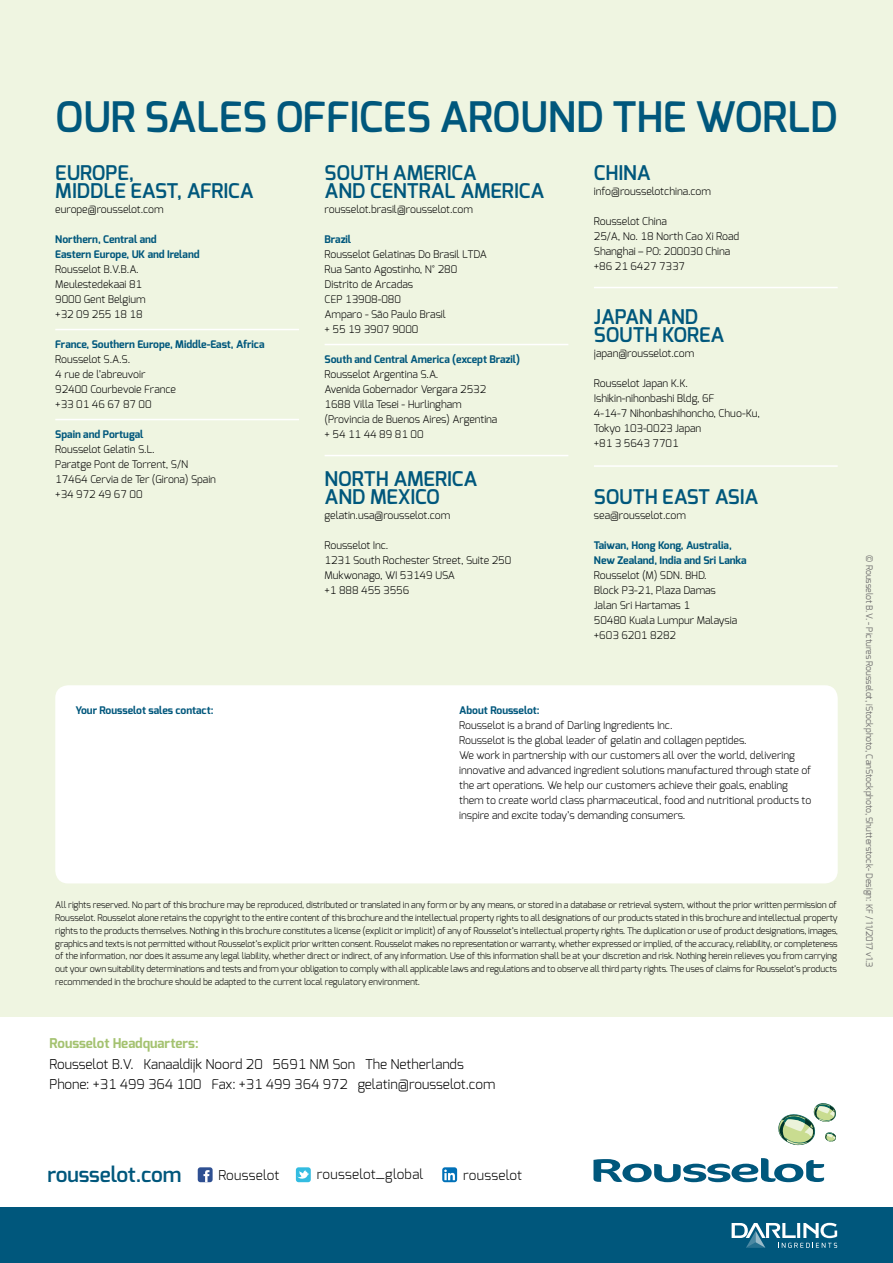
<style>
.page{position:relative;width:893px;height:1263px;background:#fff}
.page>*{position:absolute;margin:0;border:0;box-sizing:border-box;transform-origin:0 0}
.t1{font:600 42px "Exo";letter-spacing:-.005em;color:#00577c}
.t2{font:600 21px "Exo";letter-spacing:-.01em;color:#00577c}
.t3{font:600 20.25px/18px "Exo";letter-spacing:-.005em;color:#00577c}
.t4{font:300 13.5px/20.2px "Exo";letter-spacing:-.005em;color:#000}
.t5{font:700 13.5px "Exo";color:#a4c270}
.t6{font:300 13.5px "Exo";letter-spacing:.015em;color:#000}
.t7{font:300 10.5px/15px "Exo";letter-spacing:-.005em;color:#000}
.t8{font:700 10.5px/15px "Exo";letter-spacing:-.005em;color:#00577c}
.t9{font:300 9px/12.8px "Exo";letter-spacing:-.015em;color:#000;text-align:justify}
.t10{font:9px "Exo";color:#706f6f}
</style>
<div class="page">
<div style="left:0;top:1208px;width:893px;height:55px;background:#00577c"></div>
<svg style="left:732px;top:1223px;width:105px;height:25px"></svg>
<svg style="left:593px;top:1158px;width:231px;height:24px"></svg>
<svg style="left:778px;top:1103px;width:58px;height:43px"></svg>
<div style="left:198px;top:1167px;width:15px;height:15px;background:#2f5092;border-radius:3px"></div>
<svg style="left:203px;top:1170px;width:6px;height:12px"></svg>
<div style="left:296px;top:1167px;width:15px;height:15px;background:#33bce1;border-radius:3px"></div>
<svg style="left:297px;top:1170px;width:12px;height:9px"></svg>
<svg style="left:442px;top:1167px;width:15px;height:15px"></svg>
<svg style="left:444px;top:1169px;width:11px;height:11px"></svg>
<div style="left:0;top:0;width:893px;height:1016px;background:#eff5e1"></div>
<div style="left:55px;top:685px;width:783px;height:198px;background:#fff;border-radius:13px"></div>
<hr style="left:55px;top:329px;width:244px;height:1px;background:#fff">
<hr style="left:55px;top:419px;width:244px;height:1px;background:#fff">
<hr style="left:325px;top:344px;width:243px;height:1px;background:#fff">
<hr style="left:325px;top:455px;width:243px;height:1px;background:#fff">
<hr style="left:594px;top:287px;width:244px;height:1px;background:#fff">
<hr style="left:594px;top:465px;width:244px;height:2px;background:#fff">
<h1 class="t1" style="left:55px;top:90px;width:784px">OUR SALES OFFICES AROUND THE WORLD</h1>
<h3 class="t3" style="left:55px;top:164px;width:200px">EUROPE,<br>MIDDLE EAST, AFRICA</h3>
<p class="t7" style="left:55px;top:202px;width:110px">europe@rousselot.com</p>
<p class="t8" style="left:55px;top:232px;width:146px">Northern, Central and<br>Eastern Europe, UK and Ireland</p>
<p class="t7" style="left:55px;top:262px;width:92px">Rousselot B.V.B.A.<br>Meulestedekaai 81<br>9000 Gent Belgium +32 09 255 18 18</p>
<p class="t8" style="left:55px;top:337px;width:211px">France, Southern Europe, Middle-East, Africa</p>
<p class="t7" style="left:55px;top:352px;width:122px">Rousselot S.A.S.<br>4 rue de l’abreuvoir<br>92400 Courbevoie France +33 01 46 67 87 00</p>
<p class="t8" style="left:55px;top:427px;width:90px">Spain and Portugal</p>
<p class="t7" style="left:55px;top:442px;width:162px">Rousselot Gelatin S.L.<br>Paratge Pont de Torrent, S/N<br>17464 Cervia de Ter (Girona) Spain +34 972 49 67 00</p>
<h3 class="t3" style="left:325px;top:164px;width:221px">SOUTH AMERICA<br>AND CENTRAL AMERICA</h3>
<p class="t7" style="left:325px;top:202px;width:150px">rousselot.brasil@rousselot.com</p>
<p class="t8" style="left:325px;top:232px;width:28px">Brazil</p>
<p class="t7" style="left:325px;top:247px;width:164px">Rousselot Gelatinas Do Brasil LTDA<br>Rua Santo Agostinho, N° 280<br>Distrito de Arcadas<br>CEP 13908-080<br>Amparo - São Paulo Brasil<br>+ 55 19 3907 9000</p>
<p class="t8" style="left:325px;top:352px;width:197px">South and Central America (except Brazil)</p>
<p class="t7" style="left:325px;top:367px;width:174px">Rousselot Argentina S.A.<br>Avenida Gobernador Vergara 2532<br>1688 Villa Tesei - Hurlingham (Provincia de Buenos Aires) Argentina + 54 11 44 89 81 00</p>
<h3 class="t3" style="left:325px;top:470px;width:154px">NORTH AMERICA<br>AND MEXICO</h3>
<p class="t7" style="left:325px;top:508px;width:127px">gelatin.usa@rousselot.com</p>
<p class="t7" style="left:325px;top:538px;width:188px">Rousselot Inc.<br>1231 South Rochester Street, Suite 250<br>Mukwonago, WI 53149 USA<br>+1 888 455 3556</p>
<h3 class="t3" style="left:594px;top:164px;width:58px">CHINA</h3>
<p class="t7" style="left:594px;top:184px;width:119px">info@rousselotchina.com</p>
<p class="t7" style="left:594px;top:214px;width:147px">Rousselot China<br>25/A, No. 18 North Cao Xi Road<br>Shanghai – PO: 200030 China +86 21 6427 7337</p>
<h3 class="t3" style="left:594px;top:308px;width:132px">JAPAN AND<br>SOUTH KOREA</h3>
<p class="t7" style="left:594px;top:346px;width:102px">japan@rousselot.com</p>
<p class="t7" style="left:594px;top:376px;width:168px">Rousselot Japan K.K.<br>Ishikin-nihonbashi Bldg, 6F<br>4-14-7 Nihonbashihoncho, Chuo-Ku,<br>Tokyo 103-0023 Japan<br>+81 3 5643 7701</p>
<h3 class="t3" style="left:594px;top:488px;width:166px">SOUTH EAST ASIA</h3>
<p class="t7" style="left:594px;top:508px;width:94px">sea@rousselot.com</p>
<p class="t8" style="left:594px;top:538px;width:154px">Taiwan, Hong Kong, Australia,<br>New Zealand, India and Sri Lanka</p>
<p class="t7" style="left:594px;top:568px;width:145px">Rousselot (M) SDN. BHD.<br>Block P3-21, Plaza Damas<br>Jalan Sri Hartamas 1<br>50480 Kuala Lumpur Malaysia +603 6201 8282</p>
<p class="t8" style="left:75px;top:703px;width:139px">Your Rousselot sales contact:</p>
<p class="t8" style="left:459px;top:703px;width:82px">About Rousselot:</p>
<p class="t7" style="left:459px;top:718px;width:354px">Rousselot is a brand of Darling Ingredients Inc.<br>Rousselot is the global leader of gelatin and collagen peptides.<br>We work in partnership with our customers all over the world, delivering innovative and advanced ingredient solutions manufactured through state of the art operations. We help our customers achieve their goals, enabling them to create world class pharmaceutical, food and nutritional products to inspire and excite today’s demanding consumers.</p>
<p class="t9" style="left:55px;top:899px;width:784px">All rights reserved. No part of this brochure may be reproduced, distributed or translated in any form or by any means, or stored in a database or retrieval system, without the prior written permission of Rousselot. Rousselot alone retains the copyright to the entire content of this brochure and the intellectual property rights to all designations of our products stated in this brochure and intellectual property rights to the products themselves. Nothing in this brochure constitutes a license (explicit or implicit) of any of Rousselot’s intellectual property rights. The duplication or use of product designations, images, graphics and texts is not permitted without Rousselot’s explicit prior written consent. Rousselot makes no representation or warranty, whether expressed or implied, of the accuracy, reliability, or completeness of the information, nor does it assume any legal liability, whether direct or indirect, of any information. Use of this information shall be at your discretion and risk. Nothing herein relieves you from carrying out your own suitability determinations and tests and from your obligation to comply with all applicable laws and regulations and to observe all third party rights. The uses of claims for Rousselot’s products recommended in the brochure should be adapted to the current local regulatory environment.</p>
<p class="t5" style="left:50px;top:1035px;width:150px">Rousselot Headquarters:</p>
<p class="t4" style="left:50px;top:1054px;width:447px">Rousselot B.V. Kanaaldijk Noord 20 5691 NM Son The Netherlands<br>Phone: +31 499 364 100 Fax: +31 499 364 972 gelatin@rousselot.com</p>
<p class="t10" style="left:875px;top:555px;width:414px;rotate:90deg">© Rousselot B.V. - Pictures Rousselot, iStockphoto, CanStockphoto, Shutterstock- Design: KF / 11/2017 v1.3</p>
<h2 class="t2" style="left:47px;top:1161px;width:136px">rousselot.com</h2>
<p class="t4" style="left:218px;top:1165px;width:63px">Rousselot</p>
<p class="t6" style="left:317px;top:1165px;width:108px">rousselot_global</p>
<p class="t4" style="left:463px;top:1165px;width:60px">rousselot</p>
</div>
